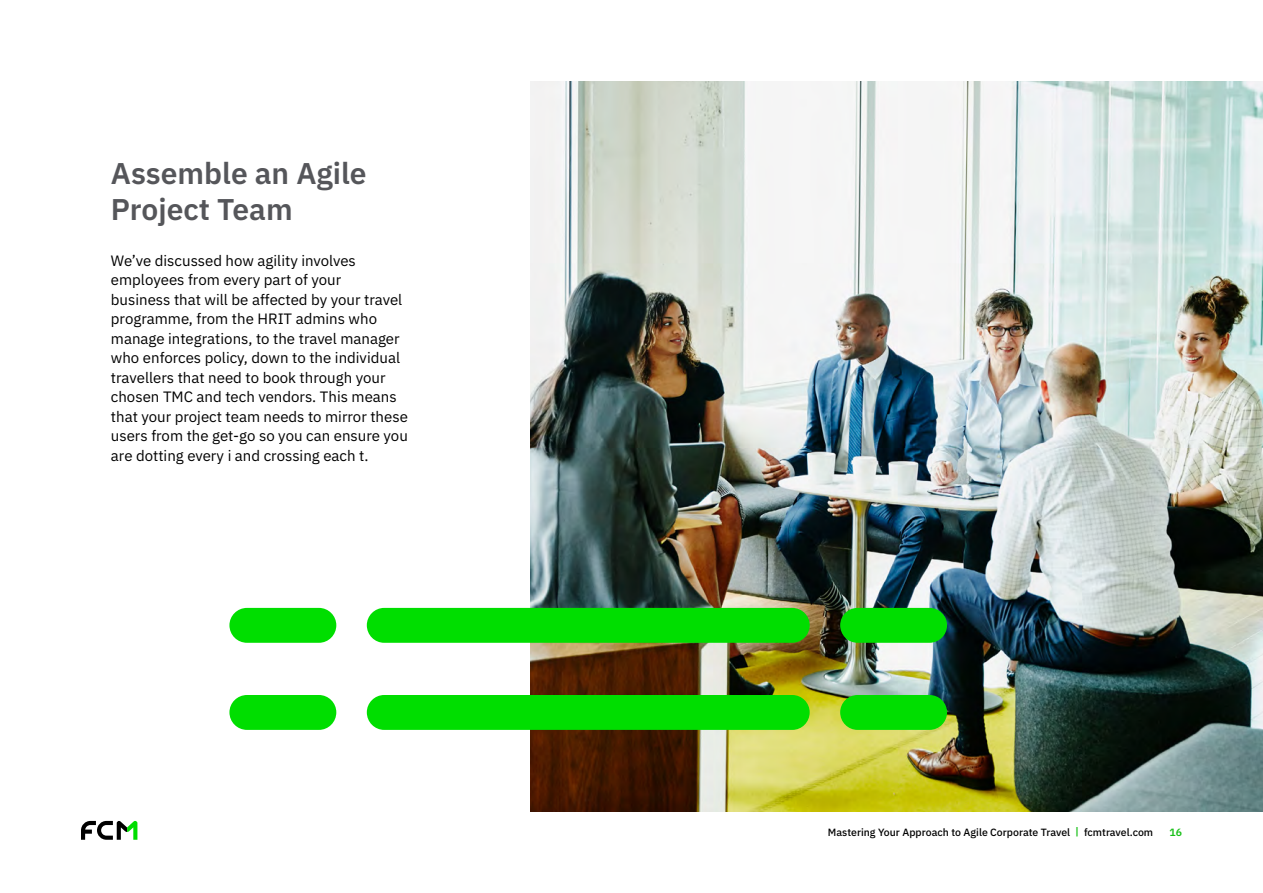
<style>
.page{position:relative;width:1263px;height:893px;background:#fff}
.page>*{position:absolute;margin:0;border:0;box-sizing:border-box;transform-origin:0 0}
.t1{font:600 30px/36px "IBM Plex Sans";color:#55565a}
.t2{font:15px/19.5px "IBM Plex Sans";color:#000}
.t3{font:500 10.5px "IBM Plex Sans";color:#000}
.t4{font:600 10.5px "IBM Plex Sans";color:#17bf17}
.s1{font-weight:600;color:#17bf17}
</style>
<div class="page">
<svg style="left:81px;top:821px;width:56px;height:19px"></svg>
<img style="left:531px;top:81px;width:732px;height:731px">
<svg style="left:229px;top:608px;width:718px;height:122px;fill:#06de00"></svg>
<h1 class="t1" style="left:111px;top:153px;width:257px">Assemble an Agile<br>Project Team</h1>
<p class="t2" style="left:111px;top:249px;width:298px">We’ve discussed how agility involves employees from every part of your<br>business that will be affected by your travel programme, from the HRIT admins who manage integrations, to the travel manager who enforces policy, down to the individual travellers that need to book through your chosen TMC and tech vendors. This means that your project team needs to mirror these users from the get-go so you can ensure you are dotting every i and crossing each t.</p>
<p class="t3" style="left:828px;top:824px;width:327px">Mastering Your Approach to Agile Corporate Travel <span class="s1">|</span> fcmtravel.com</p>
<p class="t4" style="left:1169px;top:824px;width:14px">16</p>
</div>
